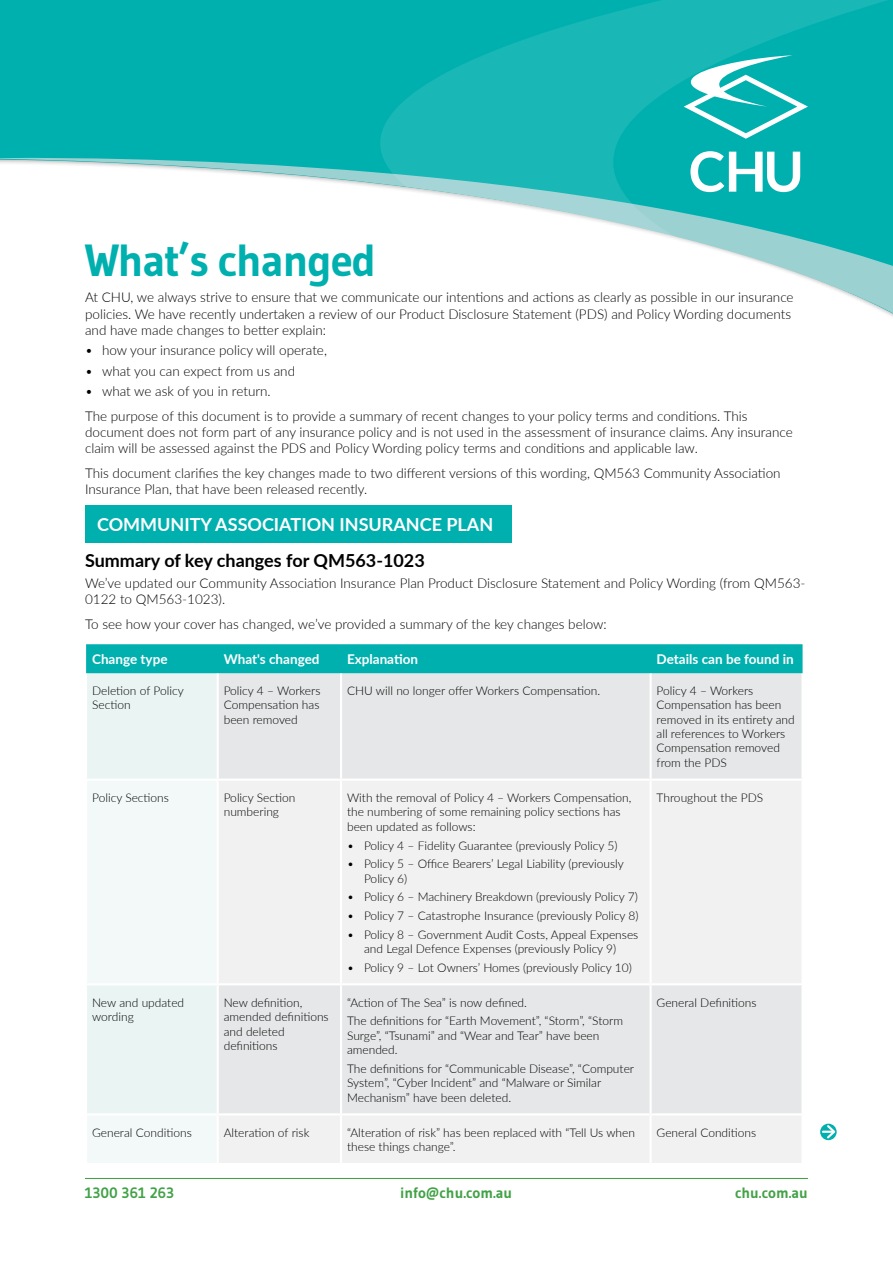
<style>
.page{position:relative;width:893px;height:1263px;background:#fff}
.page>*{position:absolute;margin:0;border:0;box-sizing:border-box;transform-origin:0 0}
.t1{font:700 45px "Gudea";letter-spacing:-.03em;color:#00b0af}
.t2{font:700 18px "Lato";color:#fff}
.t3{font:700 18px "Lato";color:#000}
.t4{font:700 15px "Gudea";color:#42a247}
.t5{font:300 13.5px/16.2px "Lato";color:#000}
.t6{font:700 13.5px "Lato";color:#fff}
.t7{font:300 12px/14.4px "Lato";color:#000}
</style>
<div class="page">
<div style="left:85px;top:505px;width:426px;height:37px;background:#00b0af"></div>
<div style="left:0;top:0;width:379px;height:144px;background:#00b0af"></div>
<svg style="left:0;top:144px;width:379px;height:43px"></svg>
<hr style="left:85px;top:1178px;width:723px;height:1px;background:#42a247">
<svg style="left:379px;top:0;width:514px;height:317px"></svg>
<svg style="left:617px;top:55px;width:191px;height:84px;background:#2bbdbc"></svg>
<svg style="left:690px;top:151px;width:110px;height:41px"></svg>
<div style="left:86px;top:644px;width:717px;height:29px;background:#00b0af"></div>
<div style="left:87px;top:673px;width:130px;height:105px;background:#e9f4f3"></div>
<div style="left:219px;top:673px;width:582px;height:105px;background:#e6e7e8"></div>
<svg style="left:87px;top:781px;width:130px;height:382px;fill:#f2f9f8"></svg>
<svg style="left:219px;top:781px;width:582px;height:382px;fill:#f1f1f2"></svg>
<hr style="left:340px;top:673px;width:2px;height:105px;background:#fff">
<hr style="left:649px;top:673px;width:3px;height:105px;background:#fff">
<hr style="left:340px;top:781px;width:2px;height:202px;background:#fff">
<hr style="left:649px;top:781px;width:3px;height:202px;background:#fff">
<hr style="left:85px;top:983px;width:133px;height:2px;background:#fff">
<hr style="left:218px;top:983px;width:123px;height:2px;background:#fff">
<hr style="left:341px;top:983px;width:310px;height:2px;background:#fff">
<hr style="left:340px;top:985px;width:2px;height:128px;background:#fff">
<hr style="left:651px;top:983px;width:153px;height:2px;background:#fff">
<hr style="left:649px;top:985px;width:3px;height:128px;background:#fff">
<hr style="left:85px;top:1113px;width:133px;height:2px;background:#fff">
<hr style="left:218px;top:1113px;width:123px;height:2px;background:#fff">
<hr style="left:341px;top:1113px;width:310px;height:2px;background:#fff">
<hr style="left:340px;top:1115px;width:2px;height:48px;background:#fff">
<hr style="left:651px;top:1113px;width:153px;height:2px;background:#fff">
<hr style="left:649px;top:1115px;width:3px;height:48px;background:#fff">
<svg style="left:820px;top:1124px;width:17px;height:16px"></svg>
<svg style="left:823px;top:1123px;width:14px;height:17px"></svg>
<h1 class="t1" style="left:85px;top:232px;width:293px">What’s changed</h1>
<p class="t5" style="left:85px;top:289px;width:710px">At CHU, we always strive to ensure that we communicate our intentions and actions as clearly as possible in our insurance policies. We have recently undertaken a review of our Product Disclosure Statement (PDS) and Policy Wording documents and have made changes to better explain:</p>
<p class="t5" style="left:85px;top:342px;width:243px">• how your insurance policy will operate,</p>
<p class="t5" style="left:85px;top:362px;width:212px">• what you can expect from us and</p>
<p class="t5" style="left:85px;top:378px;width:664px;line-height:24.8px">• what we ask of you in return.<br>The purpose of this document is to provide a summary of recent changes to your policy terms and conditions. This</p>
<p class="t5" style="left:85px;top:424px;width:709px">document does not form part of any insurance policy and is not used in the assessment of insurance claims. Any insurance claim will be assessed against the PDS and Policy Wording policy terms and conditions and applicable law.</p>
<p class="t5" style="left:85px;top:465px;width:697px">This document clarifies the key changes made to two different versions of this wording, QM563 Community Association<br>Insurance Plan, that have been released recently.</p>
<h2 class="t2" style="left:97px;top:511px;width:398px">COMMUNITY ASSOCIATION INSURANCE PLAN</h2>
<h2 class="t3" style="left:85px;top:547px;width:341px">Summary of key changes for QM563-1023</h2>
<p class="t5" style="left:85px;top:574px;width:722px">We’ve updated our Community Association Insurance Plan Product Disclosure Statement and Policy Wording (from QM563-<br>0122 to QM563-1023).</p>
<p class="t5" style="left:85px;top:615px;width:523px">To see how your cover has changed, we’ve provided a summary of the key changes below:</p>
<p class="t6" style="left:92px;top:649px;width:77px">Change type</p>
<p class="t6" style="left:224px;top:649px;width:97px">What's changed</p>
<p class="t6" style="left:347px;top:649px;width:73px">Explanation</p>
<p class="t6" style="left:657px;top:649px;width:139px">Details can be found in</p>
<p class="t7" style="left:92px;top:683px;width:93px">Deletion of Policy<br>Section</p>
<p class="t7" style="left:224px;top:683px;width:98px;text-align:justify">Policy 4 – Workers Compensation has been removed</p>
<p class="t7" style="left:347px;top:683px;width:255px">CHU will no longer offer Workers Compensation.</p>
<p class="t7" style="left:657px;top:683px;width:140px">Policy 4 – Workers<br>Compensation has been removed in its entirety and all references to Workers<br>Compensation removed from the PDS</p>
<p class="t7" style="left:92px;top:790px;width:78px">Policy Sections</p>
<p class="t7" style="left:224px;top:790px;width:73px">Policy Section numbering</p>
<p class="t7" style="left:347px;top:790px;width:286px">With the removal of Policy 4 – Workers Compensation, the numbering of some remaining policy sections has been updated as follows:</p>
<p class="t7" style="left:347px;top:837px;width:272px">• Policy 4 – Fidelity Guarantee (previously Policy 5)</p>
<p class="t7" style="left:364px;top:856px;width:261px;text-indent:-17px">• Policy 5 – Office Bearers’ Legal Liability (previously<br>Policy 6)</p>
<p class="t7" style="left:347px;top:889px;width:292px">• Policy 6 – Machinery Breakdown (previously Policy 7)</p>
<p class="t7" style="left:347px;top:908px;width:293px">• Policy 7 – Catastrophe Insurance (previously Policy 8)</p>
<p class="t7" style="left:347px;top:926px;width:293px;text-align:center">• Policy 8 – Government Audit Costs, Appeal Expenses and Legal Defence Expenses (previously Policy 9)</p>
<p class="t7" style="left:347px;top:959px;width:286px">• Policy 9 – Lot Owners’ Homes (previously Policy 10)</p>
<p class="t7" style="left:657px;top:790px;width:108px">Throughout the PDS</p>
<p class="t7" style="left:92px;top:995px;width:94px">New and updated wording</p>
<p class="t7" style="left:224px;top:995px;width:107px">New definition, amended definitions and deleted definitions</p>
<p class="t7" style="left:347px;top:993px;width:277px;line-height:18.6px">“Action of The Sea” is now defined.<br>The definitions for “Earth Movement”, “Storm”, “Storm</p>
<p class="t7" style="left:347px;top:1028px;width:254px">Surge”, “Tsunami” and “Wear and Tear” have been amended.</p>
<p class="t7" style="left:347px;top:1061px;width:289px">The definitions for “Communicable Disease”, “Computer<br>System”, “Cyber Incident” and “Malware or Similar<br>Mechanism” have been deleted.</p>
<p class="t7" style="left:657px;top:995px;width:102px">General Definitions</p>
<p class="t7" style="left:92px;top:1125px;width:101px">General Conditions</p>
<p class="t7" style="left:224px;top:1125px;width:87px">Alteration of risk</p>
<p class="t7" style="left:347px;top:1125px;width:289px">“Alteration of risk” has been replaced with “Tell Us when these things change”.</p>
<p class="t7" style="left:657px;top:1125px;width:101px">General Conditions</p>
<p class="t4" style="left:85px;top:1184px;width:91px">1300 361 263</p>
<p class="t4" style="left:400px;top:1184px;width:114px">info@chu.com.au</p>
<p class="t4" style="left:735px;top:1184px;width:74px">chu.com.au</p>
</div>
